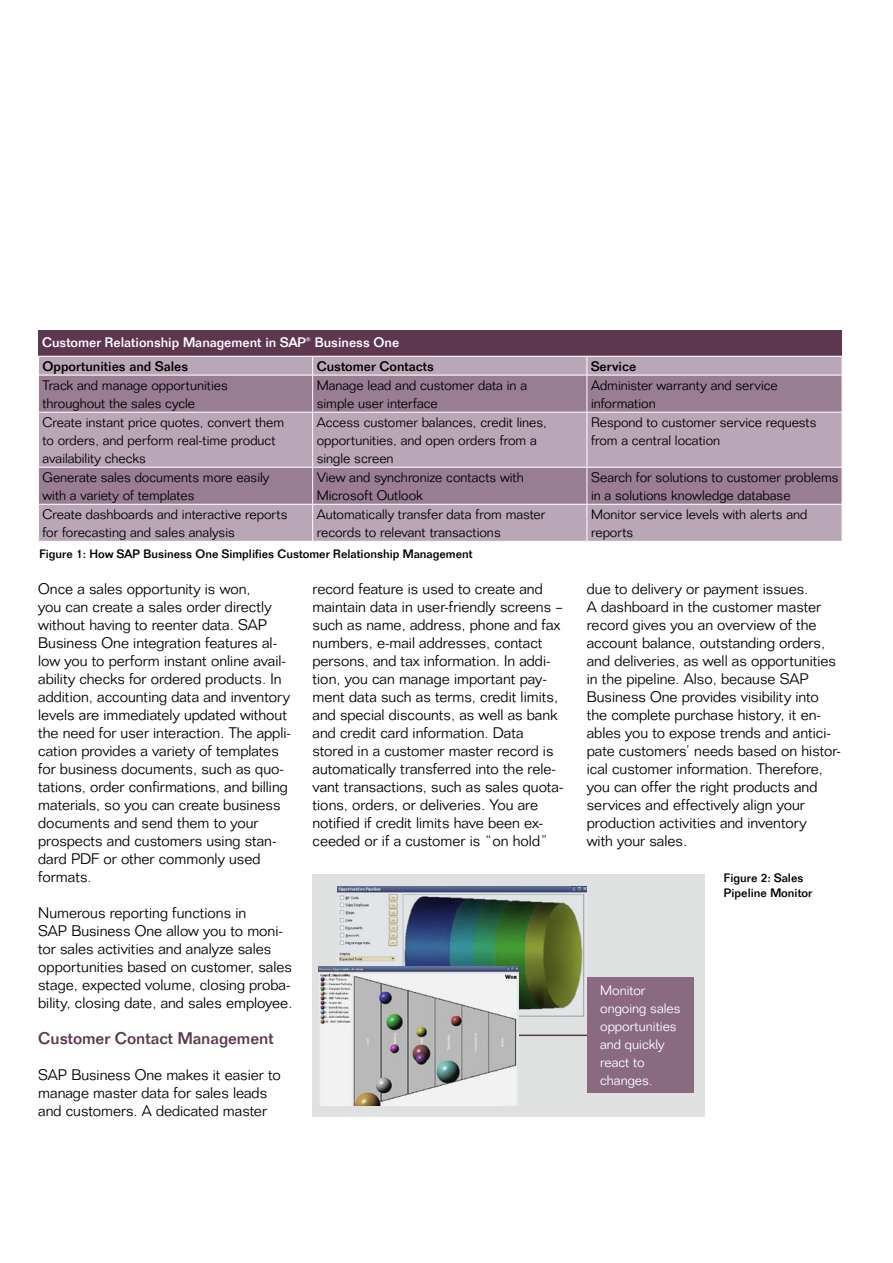
<style>
.page{position:relative;width:893px;height:1263px;background:#fff}
.page>*{position:absolute;margin:0;border:0;box-sizing:border-box;transform-origin:0 0}
.t1{font:500 16.5px "SAP Sans 2007";color:#5c374f}
.t2{font:300 15px/18px "SAP Sans 2007";color:#000}
.t3{font:300 13.5px/18px "SAP Sans 2007";color:#000}
.t4{font:300 13.5px/18px "SAP Sans 2007";color:#fff}
.t5{font:500 13.5px "SAP Sans 2007";color:#fff}
.t6{font:500 13.5px "SAP Sans 2007";color:#000}
.t7{font:500 12px/15px "SAP Sans 2007";color:#000}
</style>
<div class="page">
<div style="left:38px;top:331px;width:804px;height:25px;background:#5c374f"></div>
<div style="left:39px;top:357px;width:803px;height:184px;background:#b9a6b7"></div>
<svg style="left:39px;top:376px;width:803px;height:128px;background:#a68fa3"></svg>
<svg style="left:312px;top:357px;width:1px;height:18px"></svg>
<svg style="left:587px;top:357px;width:1px;height:18px"></svg>
<hr style="left:38px;top:375px;width:275px;height:1px;background:#fff">
<hr style="left:313px;top:375px;width:274px;height:1px;background:#fff">
<hr style="left:312px;top:375px;width:1px;height:37px;background:#fff">
<hr style="left:587px;top:375px;width:255px;height:1px;background:#fff">
<hr style="left:587px;top:375px;width:1px;height:37px;background:#fff">
<hr style="left:38px;top:412px;width:275px;height:1px;background:#fff">
<hr style="left:313px;top:412px;width:274px;height:1px;background:#fff">
<hr style="left:312px;top:412px;width:1px;height:55px;background:#fff">
<hr style="left:587px;top:412px;width:255px;height:1px;background:#fff">
<hr style="left:587px;top:412px;width:1px;height:55px;background:#fff">
<hr style="left:38px;top:467px;width:275px;height:1px;background:#fff">
<hr style="left:313px;top:467px;width:274px;height:1px;background:#fff">
<hr style="left:312px;top:468px;width:1px;height:36px;background:#fff">
<hr style="left:587px;top:467px;width:255px;height:1px;background:#fff">
<hr style="left:587px;top:468px;width:1px;height:36px;background:#fff">
<hr style="left:38px;top:504px;width:275px;height:1px;background:#fff">
<hr style="left:313px;top:504px;width:274px;height:1px;background:#fff">
<hr style="left:312px;top:505px;width:1px;height:36px;background:#fff">
<hr style="left:587px;top:504px;width:255px;height:1px;background:#fff">
<hr style="left:587px;top:505px;width:1px;height:36px;background:#fff">
<div style="left:313px;top:874px;width:392px;height:242px;background:#dfe0e0"></div>
<img style="left:338px;top:887px;width:249px;height:130px">
<hr style="left:517px;top:1034px;width:79px;height:2px;background:#5c374f">
<div style="left:587px;top:977px;width:107px;height:116px;background:#896a81"></div>
<img style="left:319px;top:966px;width:199px;height:139px">
<p class="t5" style="left:42px;top:334px;width:359px">Customer Relationship Management in SAP® Business One</p>
<p class="t6" style="left:43px;top:358px;width:147px">Opportunities and Sales</p>
<p class="t6" style="left:317px;top:358px;width:119px">Customer Contacts</p>
<p class="t6" style="left:591px;top:358px;width:47px">Service</p>
<p class="t3" style="left:43px;top:376px;width:187px">Track and manage opportunities throughout the sales cycle</p>
<p class="t3" style="left:317px;top:376px;width:212px">Manage lead and customer data in a simple user interface</p>
<p class="t3" style="left:591px;top:376px;width:188px">Administer warranty and service information</p>
<p class="t3" style="left:43px;top:413px;width:243px">Create instant price quotes, convert them to orders, and perform real-time product availability checks</p>
<p class="t3" style="left:317px;top:413px;width:232px">Access customer balances, credit lines, opportunities, and open orders from a single screen</p>
<p class="t3" style="left:591px;top:413px;width:227px">Respond to customer service requests from a central location</p>
<p class="t3" style="left:43px;top:468px;width:228px">Generate sales documents more easily with a variety of templates</p>
<p class="t3" style="left:317px;top:468px;width:208px">View and synchronize contacts with<br>Microsoft Outlook</p>
<p class="t3" style="left:591px;top:468px;width:249px">Search for solutions to customer problems in a solutions knowledge database</p>
<p class="t3" style="left:43px;top:505px;width:246px">Create dashboards and interactive reports for forecasting and sales analysis</p>
<p class="t3" style="left:317px;top:505px;width:230px">Automatically transfer data from master records to relevant transactions</p>
<p class="t3" style="left:591px;top:505px;width:218px">Monitor service levels with alerts and reports</p>
<p class="t7" style="left:39px;top:547px;width:435px">Figure 1: How SAP Business One Simplifies Customer Relationship Management</p>
<p class="t2" style="left:38px;top:580px;width:254px">Once a sales opportunity is won,<br>you can create a sales order directly without having to reenter data. SAP Business One integration features al&shy;low you to perform instant online avail&shy;ability checks for ordered products. In addition, accounting data and inventory levels are immediately updated without the need for user interaction. The appli&shy;cation provides a variety of templates for business documents, such as quo&shy;tations, order confirmations, and billing materials, so you can create business documents and send them to your prospects and customers using stan&shy;dard PDF or other commonly used formats.</p>
<p class="t2" style="left:38px;top:904px;width:256px">Numerous reporting functions in<br>SAP Business One allow you to moni&shy;tor sales activities and analyze sales opportunities based on customer, sales stage, expected volume, closing proba&shy;bility, closing date, and sales employee.</p>
<p class="t1" style="left:38px;top:1029px;width:237px">Customer Contact Management</p>
<p class="t2" style="left:38px;top:1066px;width:244px">SAP Business One makes it easier to manage master data for sales leads and customers. A dedicated master</p>
<p class="t2" style="left:313px;top:580px;width:253px">record feature is used to create and maintain data in user-friendly screens – such as name, address, phone and fax numbers, e-mail addresses, contact persons, and tax information. In addi&shy;tion, you can manage important pay&shy;ment data such as terms, credit limits, and special discounts, as well as bank and credit card information. Data stored in a customer master record is automatically transferred into the rele&shy;vant transactions, such as sales quota&shy;tions, orders, or deliveries. You are notified if credit limits have been ex&shy;ceeded or if a customer is “on hold”</p>
<p class="t2" style="left:587px;top:580px;width:256px">due to delivery or payment issues.<br>A dashboard in the customer master record gives you an overview of the account balance, outstanding orders, and deliveries, as well as opportunities in the pipeline. Also, because SAP Business One provides visibility into the complete purchase history, it en&shy;ables you to expose trends and antici&shy;pate customers’ needs based on histor&shy;ical customer information. Therefore, you can offer the right products and services and effectively align your production activities and inventory<br>with your sales.</p>
<p class="t4" style="left:600px;top:982px;width:82px">Monitor ongoing sales opportunities and quickly react to changes.</p>
<p class="t7" style="left:724px;top:871px;width:90px">Figure 2: Sales<br>Pipeline Monitor</p>
</div>
